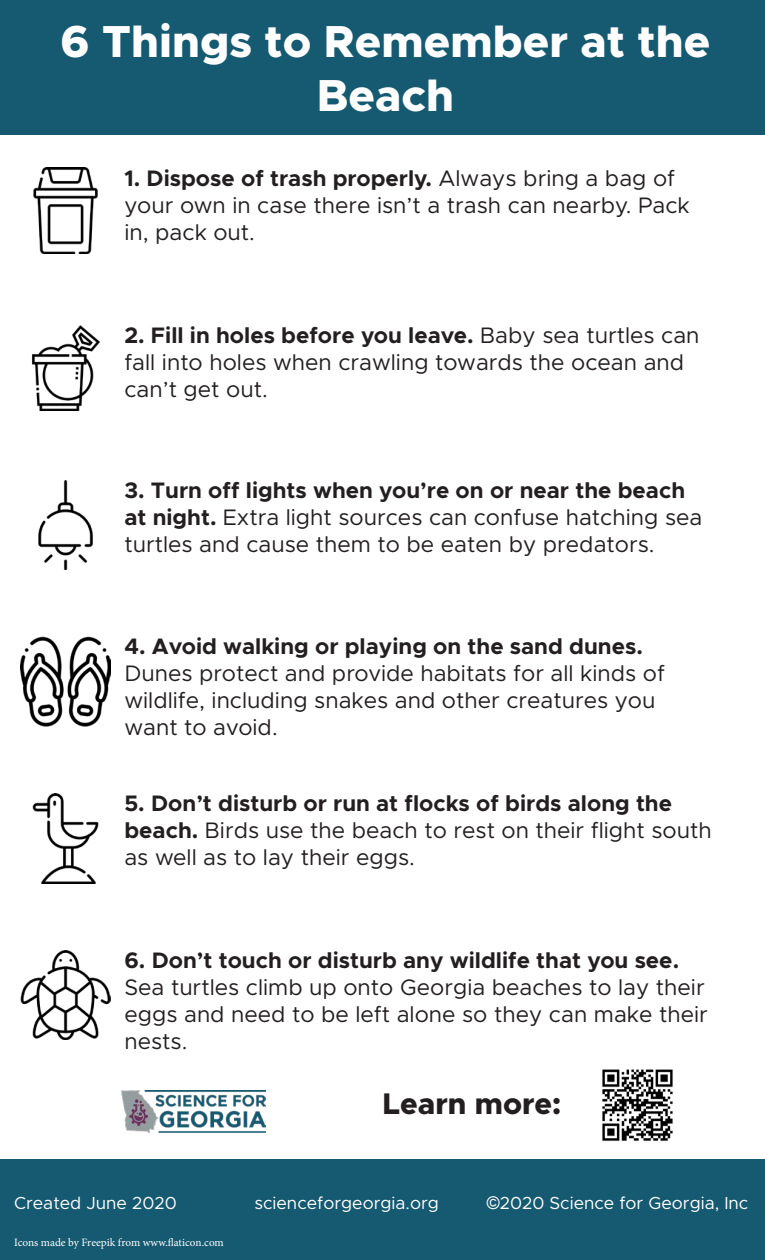
<style>
.page{position:relative;width:765px;height:1260px;background:#fff}
.page>*{position:absolute;margin:0;border:0;box-sizing:border-box;transform-origin:0 0}
.t1{font:800 45px/54px "Metropolis";color:#fff;text-align:center}
.t2{font:800 30px "Metropolis";color:#231f20}
.t3{font:22.5px/27px "Metropolis";color:#231f20}
.t4{font:17.5px "Metropolis";color:#fff}
.t5{font:11.25px "Minion Pro";color:#fff}
.s1{font-weight:700}
.s2{font-family:"Arial"}
</style>
<div class="page">
<div style="left:0;top:0;width:765px;height:135px;background:#165a71"></div>
<img style="left:33px;top:168px;width:65px;height:86px">
<img style="left:32px;top:325px;width:68px;height:85px">
<img style="left:38px;top:480px;width:55px;height:90px">
<img style="left:21px;top:636px;width:90px;height:90px">
<img style="left:32px;top:793px;width:67px;height:90px">
<img style="left:21px;top:950px;width:90px;height:90px">
<div style="left:0;top:1159px;width:765px;height:101px;background:#165a71"></div>
<img style="left:122px;top:1091px;width:143px;height:42px">
<img style="left:602px;top:1069px;width:71px;height:73px">
<p class="t1" style="left:61px;top:14px;width:651px">6 Things to Remember at the<br>Beach</p>
<p class="t3" style="left:124px;top:165px;width:567px"><span class="s1">1. Dispose of trash properly.</span> Always bring a bag of your own in case there isn’t a trash can nearby. Pack in, pack out.</p>
<p class="t3" style="left:124px;top:321px;width:577px"><span class="s1">2. Fill in holes before you leave.</span> Baby sea turtles can fall into holes when crawling towards the ocean and can’t get out.</p>
<p class="t3" style="left:124px;top:477px;width:580px"><span class="s1">3. Turn off lights when you’re on or near the beach at night.</span> Extra light sources can confuse hatching sea turtles and cause them to be eaten by predators.</p>
<p class="t3" style="left:124px;top:633px;width:542px"><span class="s1">4. Avoid walking or playing on the sand dunes.<br></span>Dunes protect and provide habitats for all kinds of wildlife, including snakes and other creatures you want to avoid.</p>
<p class="t3" style="left:124px;top:790px;width:589px"><span class="s1">5. Don’t disturb or run at flocks of birds along the beach.</span> Birds use the beach to rest on their flight south as well as to lay their eggs.</p>
<p class="t3" style="left:124px;top:947px;width:585px"><span class="s1">6. Don’t touch or disturb any wildlife that you see.<br></span>Sea turtles climb up onto Georgia beaches to lay their eggs and need to be left alone so they can make their nests.</p>
<p class="t2" style="left:382px;top:1085px;width:180px">Learn more:</p>
<p class="t4" style="left:14px;top:1192px;width:164px">Created June 2020</p>
<p class="t4" style="left:254px;top:1192px;width:186px">scienceforgeorgia.org</p>
<p class="t4" style="left:487px;top:1192px;width:263px"><span class="s2">©</span>2020 Science for Georgia, Inc</p>
<p class="t5" style="left:14px;top:1235px;width:211px">Icons made by Freepik from www.flaticon.com</p>
</div>
